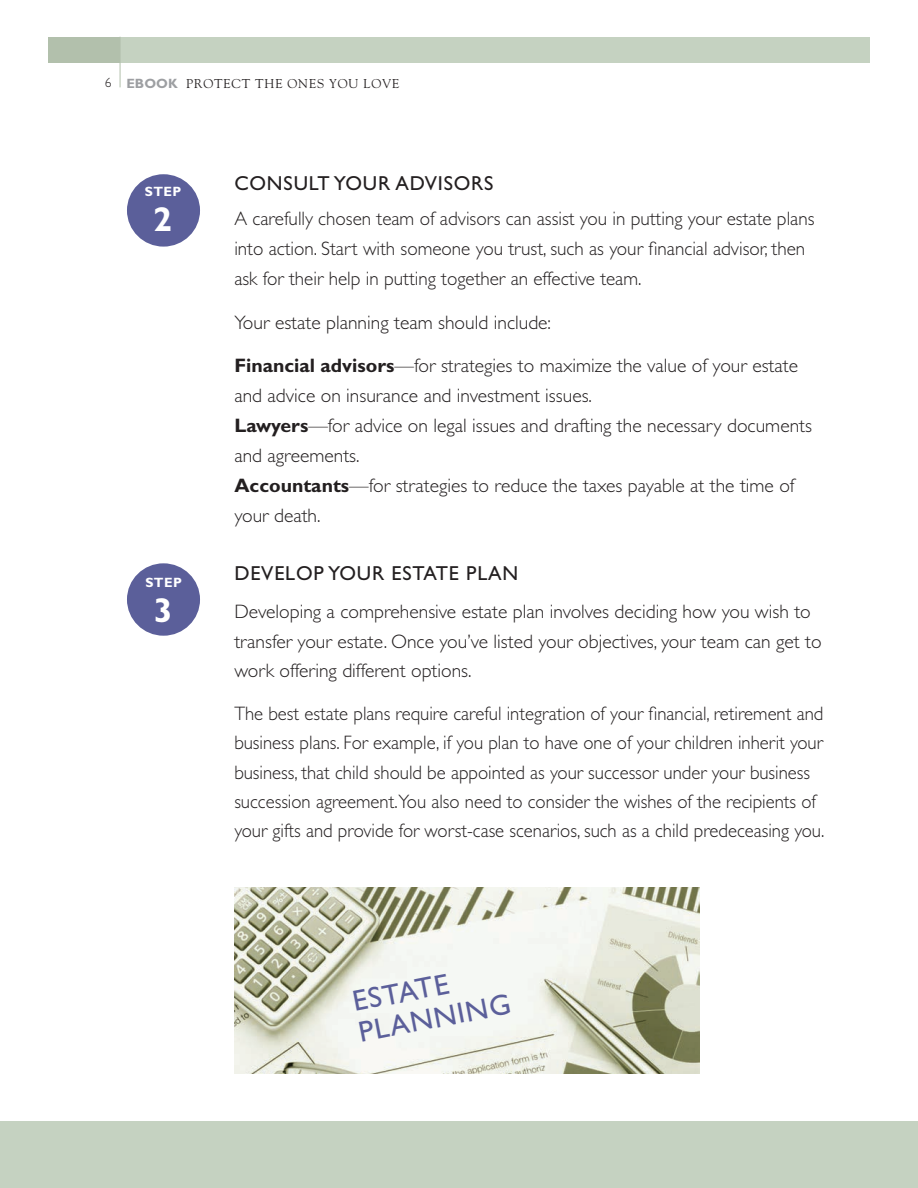
<style>
.page{position:relative;width:918px;height:1188px;background:#fff}
.page>*{position:absolute;margin:0;border:0;box-sizing:border-box;transform-origin:0 0}
.t1{font:700 34.5px "Gill Sans Std";color:#fff}
.t2{font:29.25px/31.5px "Gill Sans Std";color:#5b5f9a}
.t3{font:20.25px "Gill Sans Std";letter-spacing:.04em;color:#231f20}
.t4{font:300 19.5px/30px "Gill Sans Std";color:#231f20}
.t5{font:300 19.5px/29.4px "Gill Sans Std";color:#231f20;scale:.96 1}
.t6{font:700 13.5px "Gill Sans Std";letter-spacing:.03em;color:#fff}
.t7{font:12.75px "Goudy Std";letter-spacing:.07em;color:#231f20}
.s1{font-family:"Gill Sans Std";font-weight:300;font-size:13.5px}
.s2{font-family:"Gill Sans Std";font-weight:700;font-size:13.5px;color:#9d9fa2}
.s3{font-weight:700}
</style>
<div class="page">
<div style="left:48px;top:37px;width:72px;height:26px;background:#b2c0ac"></div>
<div style="left:120px;top:37px;width:750px;height:25px;background:#c5d2c1"></div>
<hr style="left:120px;top:37px;width:1px;height:50px;background:#b2c0ac">
<div style="left:0;top:1121px;width:918px;height:67px;background:#c5d2c1"></div>
<img style="left:234px;top:888px;width:466px;height:185px">
<div style="left:127px;top:174px;width:73px;height:73px;background:#5b5f9a;border-radius:50%"></div>
<div style="left:127px;top:563px;width:73px;height:73px;background:#5b5f9a;border-radius:50%"></div>
<p class="t7" style="left:105px;top:76px;width:296px"><span class="s1">6</span> <span class="s2">EBOOK</span> PROTECT THE ONES YOU LOVE</p>
<p class="t6" style="left:145px;top:183px;width:38px">STEP</p>
<h1 class="t1" style="left:153px;top:199px;width:21px">2</h1>
<p class="t6" style="left:145px;top:574px;width:38px">STEP</p>
<p class="t3" style="left:234px;top:171px;width:261px">CONSULT YOUR ADVISORS</p>
<p class="t4" style="left:234px;top:204px;width:582px">A carefully chosen team of advisors can assist you in putting your estate plans into action. Start with someone you trust, such as your financial advisor, then ask for their help in putting together an effective team.</p>
<p class="t4" style="left:234px;top:307px;width:318px">Your estate planning team should include:</p>
<p class="t4" style="left:234px;top:351px;width:579px"><span class="s3">Financial advisors</span>—for strategies to maximize the value of your estate and advice on insurance and investment issues.<br><span class="s3">Lawyers</span>—for advice on legal issues and drafting the necessary documents and agreements.<br><span class="s3">Accountants</span>—for strategies to reduce the taxes payable at the time of your death.</p>
<p class="t3" style="left:234px;top:561px;width:285px">DEVELOP YOUR ESTATE PLAN</p>
<h1 class="t1" style="left:154px;top:590px;width:21px">3</h1>
<p class="t4" style="left:234px;top:597px;width:589px;line-height:29.4px">Developing a comprehensive estate plan involves deciding how you wish to transfer your estate. Once you’ve listed your objectives, your team can get to work offering different options.</p>
<p class="t5" style="left:234px;top:699px;width:616px">The best estate plans require careful integration of your financial, retirement and business plans. For example, if you plan to have one of your children inherit your business, that child should be appointed as your successor under your business succession agreement.You also need to consider the wishes of the recipients of your gifts and provide for worst-case scenarios, such as a child predeceasing you.</p>
<h2 class="t2" style="left:350px;top:987px;width:156px;rotate:-11deg">ESTATE<br>PLANNING</h2>
</div>
